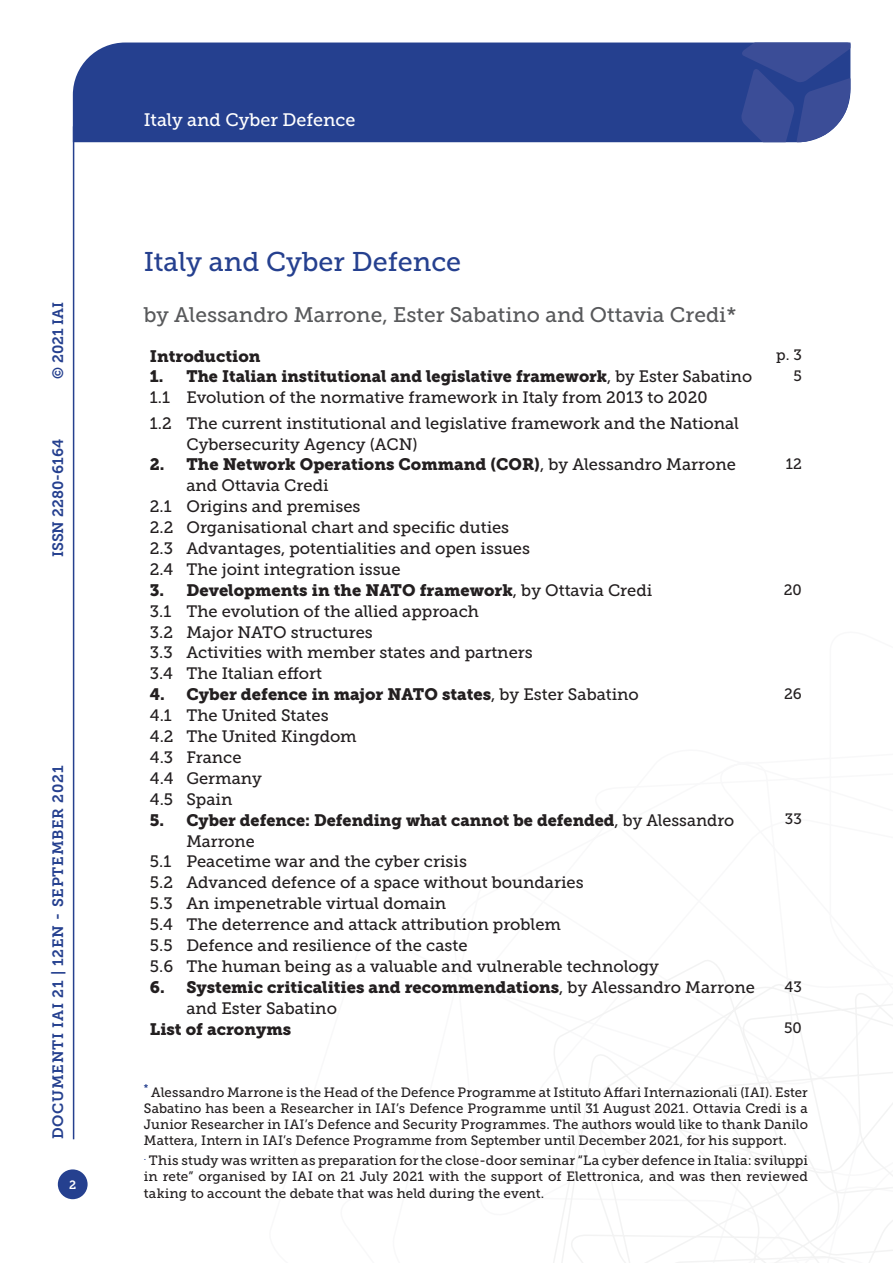
<style>
.page{position:relative;width:893px;height:1263px;background:#fff}
.page>*{position:absolute;margin:0;border:0;box-sizing:border-box;transform-origin:0 0}
.Titolo_prima{font:27px "Museo Slab 500";color:#25408f}
.Autori{font:21px "Museo Slab 500";color:#58595b}
.t1{font:18px "Museo Slab 500";color:#fff}
.Testo{font:16.5px/21px "Museo Slab 500";color:#231f20}
.Testo-2{font:16.5px/21px "Museo Slab 900";color:#231f20}
.t2{font:15px "Museo Slab 700";letter-spacing:.05em;color:#25408f}
.Testo-3{font:15px "Museo Slab 500";color:#231f20}
.t3{font:15px "Museo Slab 700";color:#25408f}
.Nota{font:13.5px/16.2px "Museo Slab 500";letter-spacing:.005em;color:#231f20;text-align:justify}
.t4{font:12px "Museo Slab 700";color:#fff}
.s1{font-family:"Museo Slab 500"}
.s2{font-family:"Museo Slab 900"}
</style>
<div class="page">
<svg style="left:553px;top:960px;width:340px;height:303px"></svg>
<div style="left:73px;top:43px;width:668px;height:99px;background:#25408f"></div>
<svg style="left:741px;top:43px;width:109px;height:99px;background:#3f529a"></svg>
<div style="left:58px;top:1169px;width:30px;height:30px;background:#25408f;border-radius:50%"></div>
<hr style="left:73px;top:126px;width:1px;height:1013px;background:#25408f">
<p class="t2" style="left:50px;top:379px;width:79px;rotate:-90deg">© 2021 IAI</p>
<p class="t3" style="left:50px;top:557px;width:120px;rotate:-90deg">ISSN 2280-6164</p>
<p class="t2" style="left:50px;top:1139px;width:375px;rotate:-90deg">DOCUMENTI IAI 21 | 12EN - SEPTEMBER 2021</p>
<p class="t4" style="left:69px;top:1178px;width:9px">2</p>
<p class="t1" style="left:144px;top:110px;width:213px">Italy and Cyber Defence</p>
<p class="Titolo_prima" style="left:144px;top:247px;width:319px">Italy and Cyber Defence</p>
<p class="Autori" style="left:144px;top:303px;width:594px">by Alessandro Marrone, Ester Sabatino and Ottavia Credi*</p>
<p class="Testo-2" style="left:150px;top:345px;width:112px">Introduction</p>
<p class="Testo-3" style="left:776px;top:347px;width:27px">p. 3</p>
<p class="Testo-2" style="left:150px;top:366px;width:15px">1.</p>
<p class="Testo-2" style="left:186px;top:366px;width:567px">The Italian institutional and legislative framework<span class="s1">, by Ester Sabatino</span></p>
<p class="Testo-3" style="left:793px;top:368px;width:10px">5</p>
<p class="Testo" style="left:150px;top:387px;width:22px">1.1</p>
<p class="Testo" style="left:186px;top:387px;width:523px">Evolution of the normative framework in Italy from 2013 to 2020</p>
<p class="Testo" style="left:150px;top:412px;width:23px">1.2</p>
<p class="Testo" style="left:186px;top:412px;width:554px">The current institutional and legislative framework and the National<br>Cybersecurity Agency (ACN)</p>
<p class="Testo-2" style="left:150px;top:454px;width:16px">2.</p>
<p class="Testo" style="left:186px;top:454px;width:551px"><span class="s2">The Network Operations Command (COR)</span>, by Alessandro Marrone and Ottavia Credi</p>
<p class="Testo-3" style="left:786px;top:456px;width:17px">12</p>
<p class="Testo" style="left:150px;top:496px;width:23px">2.1</p>
<p class="Testo" style="left:186px;top:496px;width:176px">Origins and premises</p>
<p class="Testo" style="left:150px;top:517px;width:25px">2.2</p>
<p class="Testo" style="left:186px;top:517px;width:324px">Organisational chart and specific duties</p>
<p class="Testo" style="left:150px;top:538px;width:25px">2.3</p>
<p class="Testo" style="left:186px;top:538px;width:345px">Advantages, potentialities and open issues</p>
<p class="Testo" style="left:150px;top:559px;width:25px">2.4</p>
<p class="Testo" style="left:186px;top:559px;width:216px">The joint integration issue</p>
<p class="Testo-2" style="left:150px;top:580px;width:16px">3.</p>
<p class="Testo-2" style="left:186px;top:580px;width:467px">Developments in the NATO framework<span class="s1">, by Ottavia Credi</span></p>
<p class="Testo-3" style="left:784px;top:581px;width:20px">20</p>
<p class="Testo" style="left:150px;top:601px;width:23px">3.1</p>
<p class="Testo" style="left:186px;top:601px;width:294px">The evolution of the allied approach</p>
<p class="Testo" style="left:150px;top:621px;width:25px">3.2</p>
<p class="Testo" style="left:186px;top:621px;width:188px">Major NATO structures</p>
<p class="Testo" style="left:150px;top:642px;width:25px">3.3</p>
<p class="Testo" style="left:186px;top:642px;width:348px">Activities with member states and partners</p>
<p class="Testo" style="left:150px;top:663px;width:25px">3.4</p>
<p class="Testo" style="left:186px;top:663px;width:137px">The Italian effort</p>
<p class="Testo-2" style="left:150px;top:684px;width:17px">4.</p>
<p class="Testo-2" style="left:186px;top:684px;width:454px">Cyber defence in major NATO states<span class="s1">, by Ester Sabatino</span></p>
<p class="Testo-3" style="left:784px;top:686px;width:19px">26</p>
<p class="Testo" style="left:150px;top:705px;width:24px">4.1</p>
<p class="Testo" style="left:186px;top:705px;width:144px">The United States</p>
<p class="Testo" style="left:150px;top:726px;width:25px">4.2</p>
<p class="Testo" style="left:186px;top:726px;width:172px">The United Kingdom</p>
<p class="Testo" style="left:150px;top:747px;width:25px">4.3</p>
<p class="Testo" style="left:186px;top:747px;width:57px">France</p>
<p class="Testo" style="left:150px;top:768px;width:25px">4.4</p>
<p class="Testo" style="left:186px;top:768px;width:77px">Germany</p>
<p class="Testo" style="left:150px;top:788px;width:25px">4.5</p>
<p class="Testo" style="left:186px;top:788px;width:48px">Spain</p>
<p class="Testo-2" style="left:150px;top:809px;width:16px">5.</p>
<p class="Testo-2" style="left:186px;top:809px;width:549px">Cyber defence: Defending what cannot be defended<span class="s1">, by Alessandro<br>Marrone</span></p>
<p class="Testo-3" style="left:785px;top:811px;width:19px">33</p>
<p class="Testo" style="left:150px;top:851px;width:23px">5.1</p>
<p class="Testo" style="left:186px;top:851px;width:282px">Peacetime war and the cyber crisis</p>
<p class="Testo" style="left:150px;top:872px;width:25px">5.2</p>
<p class="Testo" style="left:186px;top:872px;width:399px">Advanced defence of a space without boundaries</p>
<p class="Testo" style="left:150px;top:893px;width:24px">5.3</p>
<p class="Testo" style="left:186px;top:893px;width:261px">An impenetrable virtual domain</p>
<p class="Testo" style="left:150px;top:914px;width:25px">5.4</p>
<p class="Testo" style="left:186px;top:914px;width:376px">The deterrence and attack attribution problem</p>
<p class="Testo" style="left:150px;top:935px;width:24px">5.5</p>
<p class="Testo" style="left:186px;top:935px;width:283px">Defence and resilience of the caste</p>
<p class="Testo" style="left:150px;top:956px;width:25px">5.6</p>
<p class="Testo" style="left:186px;top:956px;width:474px">The human being as a valuable and vulnerable technology</p>
<p class="Testo-2" style="left:150px;top:976px;width:16px">6.</p>
<p class="Testo-2" style="left:186px;top:976px;width:570px">Systemic criticalities and recommendations<span class="s1">, by Alessandro Marrone and Ester Sabatino</span></p>
<p class="Testo-3" style="left:784px;top:978px;width:19px">43</p>
<p class="Testo-2" style="left:150px;top:1018px;width:143px">List of acronyms</p>
<p class="Testo-3" style="left:784px;top:1020px;width:19px">50</p>
<p class="Nota" style="left:144px;top:1084px;width:666px"><sup>*</sup> Alessandro Marrone is the Head of the Defence Programme at Istituto Affari Internazionali (IAI). Ester Sabatino has been a Researcher in IAI’s Defence Programme until 31 August 2021. Ottavia Credi is a Junior Researcher in IAI’s Defence and Security Programmes. The authors would like to thank Danilo Mattera, Intern in IAI’s Defence Programme from September until December 2021, for his support.</p>
<p class="Nota" style="left:144px;top:1152px;width:666px"><sup>.</sup> This study was written as preparation for the close-door seminar “La cyber defence in Italia: sviluppi in rete” organised by IAI on 21 July 2021 with the support of Elettronica, and was then reviewed taking to account the debate that was held during the event.</p>
</div>
